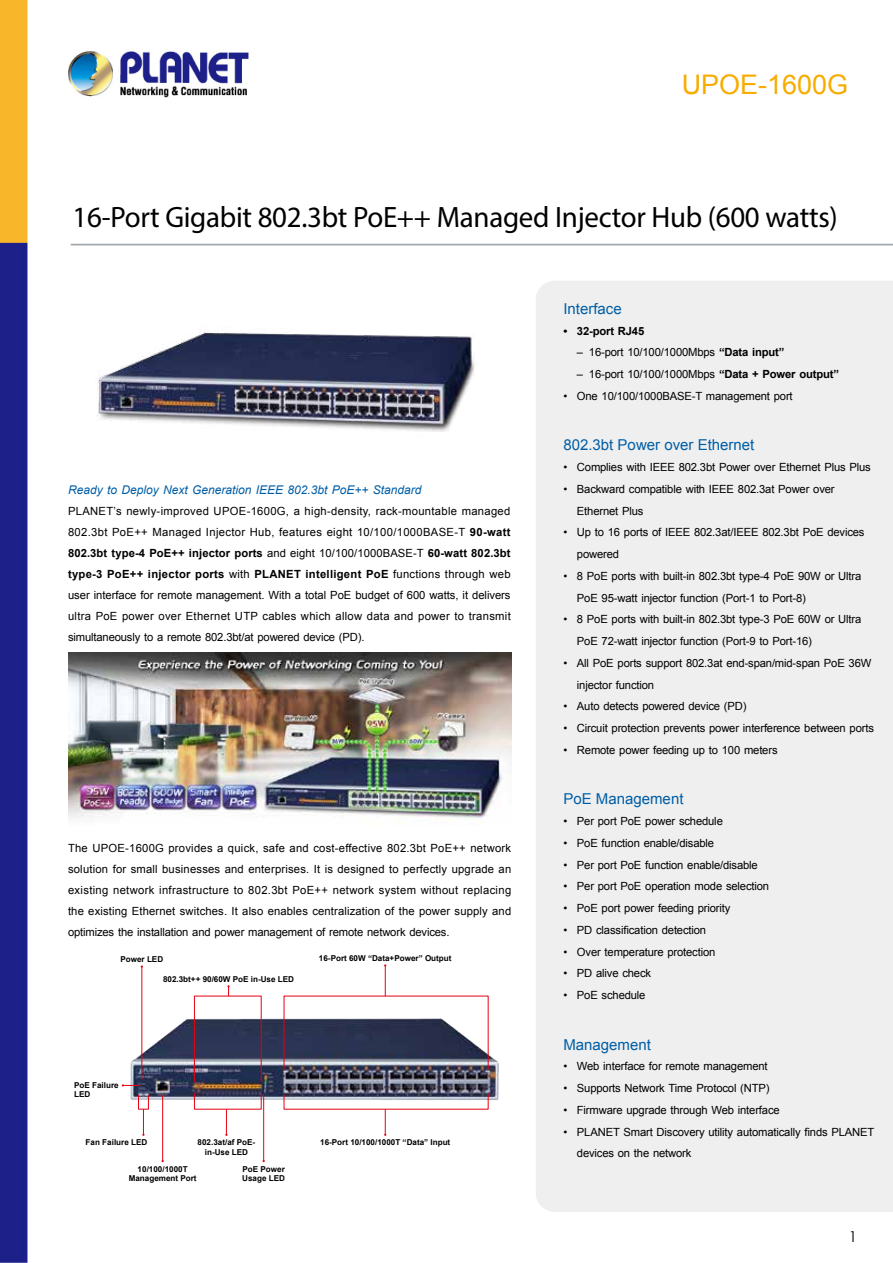
<style>
.page{position:relative;width:893px;height:1263px;background:#fff}
.page>*{position:absolute;margin:0;border:0;box-sizing:border-box;transform-origin:0 0}
.t1{font:29.55px "Myriad Pro";letter-spacing:-.01em;color:#000}
.t2{font:27px "Arial";color:#f7ac00}
.t3{font:15px "Arial";color:#005ea6}
.t4{font:15px "Century Gothic";color:#000}
.t5{font:italic 12px "Arial";color:#005ea6}
.t6{font:11.25px/21px "Arial";letter-spacing:-.015em;color:#000}
.t7{font:700 11.25px "Arial";letter-spacing:-.015em;color:#000}
.t8{font:700 8.1px/9.3px "Arial";color:#000;text-align:center}
.s1{font-weight:700}
</style>
<div class="page">
<img style="left:0;top:0;width:893px;height:1263px">
<div style="left:536px;top:281px;width:357px;height:931px;background:#efefef"></div>
<img style="left:88px;top:308px;width:401px;height:136px">
<img style="left:68px;top:653px;width:443px;height:172px">
<img style="left:121px;top:1001px;width:388px;height:120px">
<hr style="left:385px;top:965px;width:1px;height:31px;background:#e60012">
<svg style="left:384px;top:1110px;width:2px;height:26px"></svg>
<svg style="left:227px;top:985px;width:3px;height:10px"></svg>
<div style="left:194px;top:995px;width:68px;height:87px;border:1px solid #e60012"></div>
<svg style="left:225px;top:1110px;width:2px;height:26px"></svg>
<hr style="left:162px;top:1095px;width:1px;height:66px;background:#e60012">
<hr style="left:263px;top:1095px;width:1px;height:66px;background:#e60012">
<svg style="left:142px;top:1110px;width:3px;height:26px"></svg>
<div style="left:138px;top:1094px;width:11px;height:16px;border:1px solid #e60012"></div>
<svg style="left:122px;top:1084px;width:18px;height:2px"></svg>
<hr style="left:141px;top:966px;width:1px;height:113px;background:#e60012">
<h2 class="t2" style="left:682px;top:67px;width:168px">UPOE-1600G</h2>
<h1 class="t1" style="left:73px;top:198px;width:767px">16-Port Gigabit 802.3bt PoE++ Managed Injector Hub (600 watts)</h1>
<p class="t5" style="left:68px;top:482px;width:355px">Ready to Deploy Next Generation IEEE 802.3bt PoE++ Standard</p>
<p class="t6" style="left:68px;top:500px;width:444px;text-align:justify">PLANET’s newly-improved UPOE-1600G, a high-density, rack-mountable managed 802.3bt PoE++ Managed Injector Hub, features eight 10/100/1000BASE-T <span class="s1">90-watt 802.3bt type-4 PoE++ injector ports</span> and eight 10/100/1000BASE-T <span class="s1">60-watt 802.3bt type-3 PoE++ injector ports</span> with <span class="s1">PLANET intelligent PoE</span> functions through web user interface for remote management. With a total PoE budget of 600 watts, it delivers ultra PoE power over Ethernet UTP cables which allow data and power to transmit simultaneously to a remote 802.3bt/at powered device (PD).</p>
<p class="t6" style="left:68px;top:838px;width:445px;text-align:justify">The UPOE-1600G provides a quick, safe and cost-effective 802.3bt PoE++ network solution for small businesses and enterprises. It is designed to perfectly upgrade an existing network infrastructure to 802.3bt PoE++ network system without replacing the existing Ethernet switches. It also enables centralization of the power supply and optimizes the installation and power management of remote network devices.</p>
<p class="t8" style="left:319px;top:954px;width:134px">16-Port 60W “Data+Power” Output</p>
<p class="t8" style="left:163px;top:975px;width:133px">802.3bt++ 90/60W PoE in-Use LED</p>
<p class="t8" style="left:120px;top:955px;width:44px">Power LED</p>
<p class="t8" style="left:74px;top:1081px;width:46px;text-align:left">PoE Failure<br>LED</p>
<p class="t8" style="left:86px;top:1138px;width:63px">Fan Failure LED</p>
<p class="t8" style="left:198px;top:1138px;width:59px">802.3at/af PoE&shy;in-Use LED</p>
<p class="t8" style="left:320px;top:1138px;width:132px">16-Port 10/100/1000T “Data” Input</p>
<p class="t8" style="left:129px;top:1164px;width:69px">10/100/1000T<br>Management Port</p>
<p class="t8" style="left:242px;top:1164px;width:44px;text-align:left">PoE Power<br>Usage LED</p>
<h3 class="t3" style="left:563px;top:299px;width:60px">Interface</h3>
<p class="t7" style="left:563px;top:323px;width:82px">• 32-port RJ45</p>
<p class="t6" style="left:577px;top:342px;width:209px">– 16-port 10/100/1000Mbps <span class="s1">“Data input”</span></p>
<p class="t6" style="left:577px;top:364px;width:264px">– 16-port 10/100/1000Mbps <span class="s1">“Data + Power output”</span></p>
<p class="t6" style="left:563px;top:385px;width:231px">• One 10/100/1000BASE-T management port</p>
<h3 class="t3" style="left:563px;top:435px;width:192px">802.3bt Power over Ethernet</h3>
<p class="t6" style="left:563px;top:457px;width:309px">• Complies with IEEE 802.3bt Power over Ethernet Plus Plus</p>
<p class="t6" style="left:577px;top:478px;width:259px;line-height:21.8px;text-indent:-14px">• Backward compatible with IEEE 802.3at Power over<br>Ethernet Plus</p>
<p class="t6" style="left:577px;top:522px;width:289px;line-height:21.8px;text-indent:-14px">• Up to 16 ports of IEEE 802.3at/IEEE 802.3bt PoE devices powered</p>
<p class="t6" style="left:577px;top:565px;width:286px;line-height:21.8px;text-indent:-14px">• 8 PoE ports with built-in 802.3bt type-4 PoE 90W or Ultra<br>PoE 95-watt injector function (Port-1 to Port-8)</p>
<p class="t6" style="left:577px;top:609px;width:286px;line-height:21.8px;text-indent:-14px">• 8 PoE ports with built-in 802.3bt type-3 PoE 60W or Ultra<br>PoE 72-watt injector function (Port-9 to Port-16)</p>
<p class="t6" style="left:577px;top:652px;width:296px;line-height:21.8px;text-indent:-14px">• All PoE ports support 802.3at end-span/mid-span PoE 36W injector function</p>
<p class="t6" style="left:563px;top:696px;width:185px">• Auto detects powered device (PD)</p>
<p class="t6" style="left:563px;top:718px;width:312px">• Circuit protection prevents power interference between ports</p>
<p class="t6" style="left:563px;top:739px;width:216px">• Remote power feeding up to 100 meters</p>
<h3 class="t3" style="left:563px;top:789px;width:122px">PoE Management</h3>
<p class="t6" style="left:563px;top:811px;width:161px">• Per port PoE power schedule</p>
<p class="t6" style="left:563px;top:832px;width:152px">• PoE function enable/disable</p>
<p class="t6" style="left:563px;top:854px;width:196px">• Per port PoE function enable/disable</p>
<p class="t6" style="left:563px;top:876px;width:207px">• Per port PoE operation mode selection</p>
<p class="t6" style="left:563px;top:898px;width:168px">• PoE port power feeding priority</p>
<p class="t6" style="left:563px;top:919px;width:144px">• PD classification detection</p>
<p class="t6" style="left:563px;top:941px;width:153px">• Over temperature protection</p>
<p class="t6" style="left:563px;top:963px;width:89px">• PD alive check</p>
<p class="t6" style="left:563px;top:985px;width:84px">• PoE schedule</p>
<h3 class="t3" style="left:563px;top:1034px;width:89px">Management</h3>
<p class="t6" style="left:563px;top:1056px;width:206px">• Web interface for remote management</p>
<p class="t6" style="left:563px;top:1078px;width:208px">• Supports Network Time Protocol (NTP)</p>
<p class="t6" style="left:563px;top:1099px;width:218px">• Firmware upgrade through Web interface</p>
<p class="t6" style="left:577px;top:1121px;width:299px;line-height:21.8px;text-indent:-14px">• PLANET Smart Discovery utility automatically finds PLANET devices on the network</p>
<h3 class="t4" style="left:849px;top:1225px;width:10px">1</h3>
</div>
